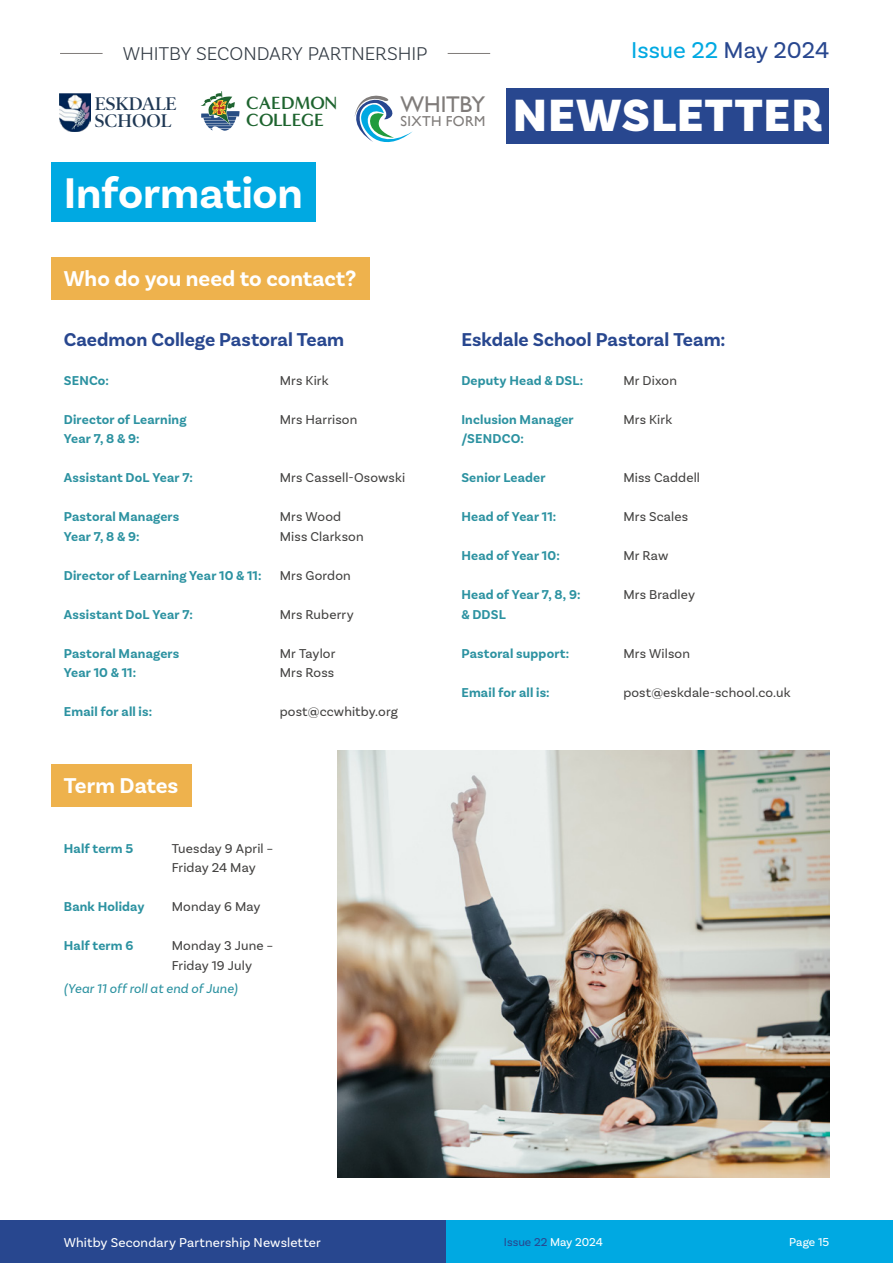
<style>
.page{position:relative;width:893px;height:1263px;background:#fff}
.page>*{position:absolute;margin:0;border:0;box-sizing:border-box;transform-origin:0 0}
.t1{font:900 47.4px "Basic Sans";letter-spacing:.03em;color:#fff}
.Big_Blue_Box_Heading{font:700 45px "Basic Sans";letter-spacing:-.005em;color:#fff}
.t2{font:24px "Basic Sans";color:#00a9e2}
.t3{font:22.8px "Gill Sans";letter-spacing:-.015em;color:#807c7a}
.Subheading_yellow{font:700 22.5px "Basic Sans";color:#fff}
.Body_Sub_heading{font:700 19.5px "Basic Sans";color:#28478f}
.t4{font:300 19.5px "Basic Sans";letter-spacing:-.005em;color:#343c45}
.t5{font:600 18.45px/17.4px "Poynter OS Disp";color:#1f3854}
.t6{font:700 18.15px/17px "Minerva Modern";letter-spacing:-.005em;color:#1e642f}
.t7{font:14.4px "Gill Sans";letter-spacing:.025em;color:#807c7a}
.Body{font:700 13.5px "Basic Sans";letter-spacing:.01em;color:#2c92a1}
.Body-2{font:13.5px/19.5px "Basic Sans";letter-spacing:.01em;color:#434241}
.t8{font:13.5px "Basic Sans";letter-spacing:.01em;color:#fff}
.Body-3{font:italic 13.5px "Basic Sans";letter-spacing:.005em;color:#2c92a1}
.t9{font:12px "Basic Sans";color:#28478f}
.t10{font:12px "Basic Sans";color:#fff}
.s1{color:#28478f}
.s2{color:#fff}
</style>
<div class="page">
<svg style="left:201px;top:91px;width:39px;height:40px"></svg>
<svg style="left:354px;top:95px;width:59px;height:48px"></svg>
<img style="left:60px;top:93px;width:31px;height:39px">
<div style="left:507px;top:88px;width:322px;height:55px;background:#28478f"></div>
<hr style="left:60px;top:53px;width:43px;height:1px;background:#807c7a">
<hr style="left:448px;top:53px;width:42px;height:1px;background:#807c7a">
<img style="left:338px;top:750px;width:491px;height:428px">
<div style="left:51px;top:163px;width:265px;height:59px;background:#00a9e2"></div>
<div style="left:51px;top:257px;width:318px;height:43px;background:#eeb24d"></div>
<div style="left:51px;top:764px;width:140px;height:43px;background:#eeb24d"></div>
<div style="left:0;top:1220px;width:446px;height:43px;background:#28478f"></div>
<div style="left:446px;top:1220px;width:447px;height:43px;background:#00a9e2"></div>
<h3 class="t4" style="left:123px;top:42px;width:306px">WHITBY SECONDARY PARTNERSHIP</h3>
<h3 class="t2" style="left:631px;top:36px;width:200px">Issue 22 <span class="s1">May 2024</span></h3>
<h3 class="t6" style="left:246px;top:95px;width:92px">CAEDMON<br>COLLEGE</h3>
<h3 class="t3" style="left:401px;top:91px;width:86px">WHITBY</h3>
<h3 class="t5" style="left:95px;top:95px;width:83px">ESKDALE<br>SCHOOL</h3>
<h1 class="t1" style="left:513px;top:87px;width:311px">NEWSLETTER</h1>
<p class="t7" style="left:401px;top:113px;width:86px">SIXTH FORM</p>
<p class="Big_Blue_Box_Heading" style="left:64px;top:165px;width:241px">Information</p>
<p class="Subheading_yellow" style="left:64px;top:264px;width:294px">Who do you need to contact?</p>
<p class="Body_Sub_heading" style="left:64px;top:327px;width:282px">Caedmon College Pastoral Team</p>
<p class="Body" style="left:64px;top:372px;width:47px">SENCo:</p>
<p class="Body-2" style="left:280px;top:370px;width:50px">Mrs Kirk</p>
<p class="Body" style="left:64px;top:411px;width:124px">Director of Learning</p>
<p class="Body-2" style="left:280px;top:409px;width:79px">Mrs Harrison</p>
<p class="Body" style="left:64px;top:430px;width:77px">Year 7, 8 &amp; 9:</p>
<p class="Body" style="left:64px;top:469px;width:130px">Assistant DoL Year 7:</p>
<p class="Body-2" style="left:280px;top:468px;width:127px">Mrs Cassell-Osowski</p>
<p class="Body" style="left:64px;top:508px;width:117px">Pastoral Managers</p>
<p class="Body-2" style="left:280px;top:507px;width:63px">Mrs Wood</p>
<p class="Body" style="left:64px;top:528px;width:77px">Year 7, 8 &amp; 9:</p>
<p class="Body-2" style="left:280px;top:526px;width:85px">Miss Clarkson</p>
<p class="Body" style="left:64px;top:567px;width:199px">Director of Learning Year 10 &amp; 11:</p>
<p class="Body-2" style="left:280px;top:565px;width:73px">Mrs Gordon</p>
<p class="Body" style="left:64px;top:606px;width:130px">Assistant DoL Year 7:</p>
<p class="Body-2" style="left:280px;top:604px;width:75px">Mrs Ruberry</p>
<p class="Body" style="left:64px;top:645px;width:117px">Pastoral Managers</p>
<p class="Body-2" style="left:280px;top:643px;width:57px">Mr Taylor</p>
<p class="Body" style="left:64px;top:664px;width:74px">Year 10 &amp; 11:</p>
<p class="Body-2" style="left:280px;top:663px;width:56px">Mrs Ross</p>
<p class="Body" style="left:64px;top:703px;width:90px">Email for all is:</p>
<p class="Body-2" style="left:280px;top:702px;width:120px">post@ccwhitby.org</p>
<p class="Subheading_yellow" style="left:64px;top:771px;width:116px">Term Dates</p>
<p class="Body" style="left:64px;top:840px;width:71px">Half term 5</p>
<p class="Body-2" style="left:172px;top:838px;width:103px">Tuesday 9 April –<br>Friday 24 May</p>
<p class="Body" style="left:64px;top:898px;width:82px">Bank Holiday</p>
<p class="Body-2" style="left:172px;top:897px;width:90px">Monday 6 May</p>
<p class="Body" style="left:64px;top:937px;width:71px">Half term 6</p>
<p class="Body-2" style="left:172px;top:936px;width:103px">Monday 3 June –<br>Friday 19 July</p>
<p class="Body-3" style="left:64px;top:981px;width:175px">(Year 11 off roll at end of June)</p>
<p class="Body_Sub_heading" style="left:461px;top:327px;width:266px">Eskdale School Pastoral Team:</p>
<p class="Body" style="left:461px;top:372px;width:123px">Deputy Head &amp; DSL:</p>
<p class="Body-2" style="left:623px;top:370px;width:55px">Mr Dixon</p>
<p class="Body" style="left:461px;top:411px;width:114px">Inclusion Manager</p>
<p class="Body-2" style="left:623px;top:409px;width:50px">Mrs Kirk</p>
<p class="Body" style="left:461px;top:430px;width:64px">/SENDCO:</p>
<p class="Body" style="left:461px;top:469px;width:86px">Senior Leader</p>
<p class="Body-2" style="left:623px;top:468px;width:78px">Miss Caddell</p>
<p class="Body" style="left:461px;top:508px;width:96px">Head of Year 11:</p>
<p class="Body-2" style="left:623px;top:507px;width:66px">Mrs Scales</p>
<p class="Body" style="left:461px;top:547px;width:100px">Head of Year 10:</p>
<p class="Body-2" style="left:623px;top:546px;width:47px">Mr Raw</p>
<p class="Body" style="left:461px;top:586px;width:121px">Head of Year 7, 8, 9:</p>
<p class="Body-2" style="left:623px;top:585px;width:73px">Mrs Bradley</p>
<p class="Body" style="left:461px;top:606px;width:46px">&amp; DDSL</p>
<p class="Body" style="left:461px;top:645px;width:109px">Pastoral support:</p>
<p class="Body-2" style="left:623px;top:643px;width:68px">Mrs Wilson</p>
<p class="Body" style="left:461px;top:684px;width:90px">Email for all is:</p>
<p class="Body-2" style="left:623px;top:682px;width:169px">post@eskdale-school.co.uk</p>
<p class="t8" style="left:64px;top:1234px;width:259px">Whitby Secondary Partnership Newsletter</p>
<p class="t9" style="left:504px;top:1234px;width:101px">Issue 22 <span class="s2">May 2024</span></p>
<p class="t10" style="left:789px;top:1234px;width:41px">Page 15</p>
</div>
